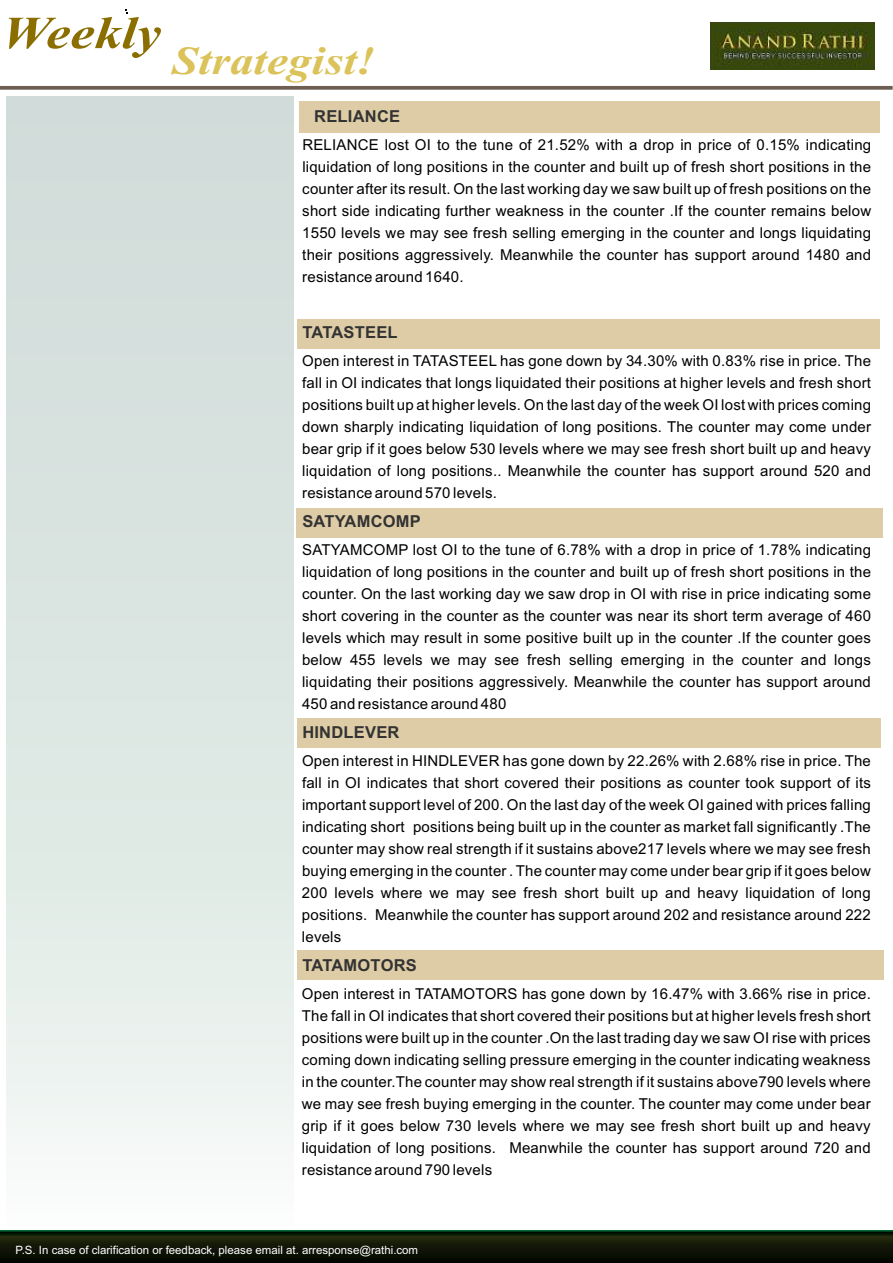
<style>
.page{position:relative;width:893px;height:1263px;background:#fff}
.page>*{position:absolute;margin:0;border:0;box-sizing:border-box;transform-origin:0 0}
.t1{font:italic 700 45.9px "Times New Roman";letter-spacing:.005em;color:#8a6e00;scale:1.18 1}
.t2{font:italic 700 39.9px "Times New Roman";letter-spacing:.005em;color:#dbc259;scale:1.18 1}
.t3{font:700 16.5px "Arial";letter-spacing:.015em;color:#333}
.t4{font:15px/21.9px "Arial";letter-spacing:.015em;color:#000;text-align:justify}
.t5{font:11.4px "Arial";color:#fff}
</style>
<div class="page">
<div style="left:299px;top:101px;width:580px;height:32px;background:#decca6"></div>
<div style="left:296px;top:508px;width:586px;height:29px;background:#decca6"></div>
<div style="left:298px;top:319px;width:582px;height:30px;background:#decca6"></div>
<div style="left:298px;top:717px;width:583px;height:30px;background:#decca6"></div>
<div style="left:298px;top:950px;width:586px;height:30px;background:#decca6"></div>
<div style="left:6px;top:97px;width:287px;height:1141px;background:linear-gradient(to bottom,#ccd8d5,#f2f7f4)"></div>
<svg style="left:0;top:1231px;width:893px;height:32px;background:#0f1606"></svg>
<img style="left:711px;top:22px;width:164px;height:47px">
<svg style="left:0;top:86px;width:893px;height:4px;background:#78695e"></svg>
<h1 class="t1" style="left:2px;top:17px;width:136px">Weekly</h1>
<h2 class="t2" style="left:172px;top:47px;width:174px">Strategist!</h2>
<p class="t3" style="left:314px;top:110px;width:87px">RELIANCE</p>
<p class="t4" style="left:302px;top:135px;width:570px">RELIANCE lost OI to the tune of 21.52% with a drop in price of 0.15% indicating liquidation of long positions in the counter and built up of fresh short positions in the counter after its result. On the last working day we saw built up of fresh positions on the short side indicating further weakness in the counter .If the counter remains below 1550 levels we may see fresh selling emerging in the counter and longs liquidating their positions aggressively. Meanwhile the counter has support around 1480 and resistance around 1640.</p>
<p class="t3" style="left:302px;top:326px;width:97px">TATASTEEL</p>
<p class="t4" style="left:302px;top:351px;width:570px">Open interest in TATASTEEL has gone down by 34.30% with 0.83% rise in price. The fall in OI indicates that longs liquidated their positions at higher levels and fresh short positions built up at higher levels. On the last day of the week OI lost with prices coming down sharply indicating liquidation of long positions. The counter may come under bear grip if it goes below 530 levels where we may see fresh short built up and heavy liquidation of long positions.. Meanwhile the counter has support around 520 and resistance around 570 levels.</p>
<p class="t3" style="left:302px;top:515px;width:120px">SATYAMCOMP</p>
<p class="t4" style="left:302px;top:540px;width:570px">SATYAMCOMP lost OI to the tune of 6.78% with a drop in price of 1.78% indicating liquidation of long positions in the counter and built up of fresh short positions in the counter. On the last working day we saw drop in OI with rise in price indicating some short covering in the counter as the counter was near its short term average of 460 levels which may result in some positive built up in the counter .If the counter goes below 455 levels we may see fresh selling emerging in the counter and longs liquidating their positions aggressively. Meanwhile the counter has support around 450 and resistance around 480</p>
<p class="t3" style="left:302px;top:726px;width:99px">HINDLEVER</p>
<p class="t4" style="left:302px;top:751px;width:570px">Open interest in HINDLEVER has gone down by 22.26% with 2.68% rise in price. The fall in OI indicates that short covered their positions as counter took support of its important support level of 200. On the last day of the week OI gained with prices falling indicating short positions being built up in the counter as market fall significantly .The counter may show real strength if it sustains above217 levels where we may see fresh buying emerging in the counter . The counter may come under bear grip if it goes below 200 levels where we may see fresh short built up and heavy liquidation of long positions. Meanwhile the counter has support around 202 and resistance around 222 levels</p>
<p class="t3" style="left:302px;top:959px;width:116px">TATAMOTORS</p>
<p class="t4" style="left:302px;top:984px;width:570px">Open interest in TATAMOTORS has gone down by 16.47% with 3.66% rise in price.<br>The fall in OI indicates that short covered their positions but at higher levels fresh short positions were built up in the counter .On the last trading day we saw OI rise with prices coming down indicating selling pressure emerging in the counter indicating weakness in the counter.The counter may show real strength if it sustains above790 levels where we may see fresh buying emerging in the counter. The counter may come under bear grip if it goes below 730 levels where we may see fresh short built up and heavy liquidation of long positions. Meanwhile the counter has support around 720 and resistance around 790 levels</p>
<p class="t5" style="left:16px;top:1245px;width:404px">P.S. In case of clarification or feedback, please email at. arresponse@rathi.com</p>
</div>
